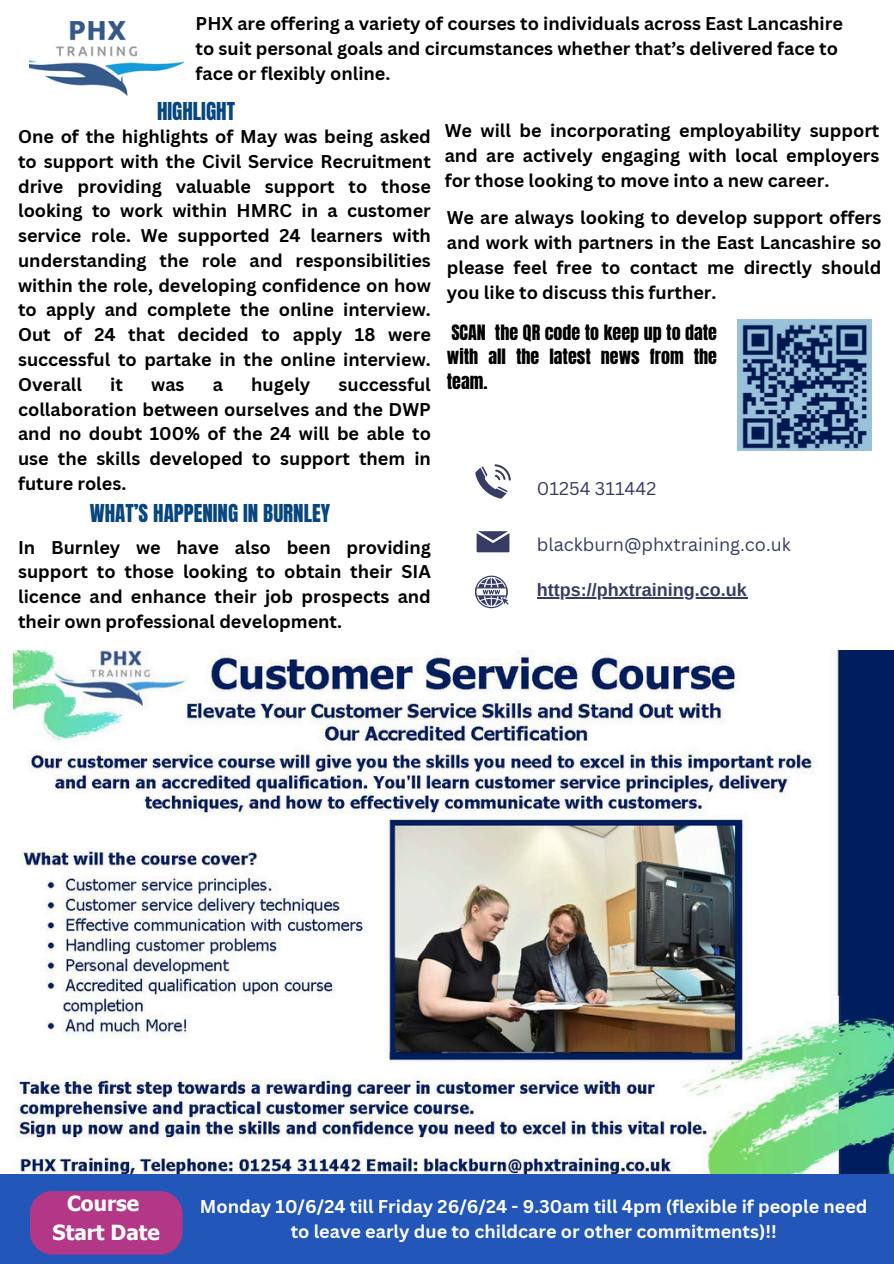
<style>
.page{position:relative;width:894px;height:1264px;background:#fff}
.page>*{position:absolute;margin:0;border:0;box-sizing:border-box;transform-origin:0 0}
.t1{font:21px "Anton";color:#07467e}
.t2{font:700 20.85px/28.2px "Tahoma";color:#fff;text-align:center}
.t3{font:700 18px/24.8px "Canva Sans";color:#000;text-align:justify}
.t4{font:700 18px/24.8px "Canva Sans";color:#fefefe;text-align:center}
.t5{font:18px/24.8px "Anton";color:#000;text-align:justify}
.t6{font:18px "Canva Sans";color:#373c64}
.t7{font:700 18px "Arimo";color:#373c64}
</style>
<div class="page">
<img style="left:14px;top:650px;width:879px;height:523px">
<div style="left:0;top:1174px;width:893px;height:89px;background:#2256b8"></div>
<div style="left:30px;top:1191px;width:152px;height:63px;background:#b33787"></div>
<img style="left:30px;top:21px;width:153px;height:75px">
<img style="left:737px;top:319px;width:134px;height:132px">
<svg style="left:475px;top:575px;width:33px;height:33px"></svg>
<svg style="left:475px;top:464px;width:35px;height:34px"></svg>
<svg style="left:476px;top:531px;width:33px;height:21px"></svg>
<hr style="left:537px;top:597px;width:210px;height:1px;background:#373c64">
<h3 class="t3" style="left:195px;top:11px;width:648px;text-align:left">PHX are offering a variety of courses to individuals across East Lancashire to suit personal goals and circumstances whether that’s delivered face to face or flexibly online.</h3>
<p class="t1" style="left:157px;top:96px;width:79px">HIGHLIGHT</p>
<p class="t3" style="left:18px;top:124px;width:414px">One of the highlights of May was being asked to support with the Civil Service Recruitment drive providing valuable support to those looking to work within HMRC in a customer service role. We supported 24 learners with understanding the role and responsibilities within the role, developing confidence on how to apply and complete the online interview.<br>Out of 24 that decided to apply 18 were successful to partake in the online interview.<br>Overall</p>
<p class="t3" style="left:18px;top:371px;width:414px;text-indent:320px">successful collaboration between ourselves and the DWP and no doubt 100% of the 24 will be able to use the skills developed to support them in future roles.</p>
<p class="t3" style="left:110px;top:371px;width:14px">it</p>
<p class="t3" style="left:151px;top:371px;width:35px">was</p>
<p class="t3" style="left:213px;top:371px;width:12px">a</p>
<p class="t3" style="left:251px;top:371px;width:61px">hugely</p>
<p class="t1" style="left:90px;top:498px;width:242px">WHAT’S HAPPENING IN BURNLEY</p>
<p class="t3" style="left:18px;top:534px;width:414px">In Burnley we have also been providing support to those looking to obtain their SIA licence and enhance their job prospects and their own professional development.</p>
<h1 class="t3" style="left:444px;top:118px;width:436px">We will be incorporating employability support and are actively engaging with local employers for those looking to move into a new career.</h1>
<h3 class="t3" style="left:446px;top:205px;width:436px">We are always looking to develop support offers and work with partners in the East Lancashire so please feel free to contact me directly should you like to discuss this further.</h3>
<p class="t5" style="left:446px;top:320px;width:272px">SCAN the QR code to keep up to date with all the latest news from the team.</p>
<h3 class="t6" style="left:537px;top:475px;width:121px">01254 311442</h3>
<p class="t6" style="left:537px;top:531px;width:255px">blackburn@phxtraining.co.uk</p>
<p class="t7" style="left:537px;top:580px;width:211px">https://phxtraining.co.uk</p>
<h3 class="t2" style="left:53px;top:1188px;width:109px">Course<br>Start Date</h3>
<h3 class="t4" style="left:200px;top:1193px;width:669px">Monday 10/6/24 till Friday 26/6/24 - 9.30am till 4pm (flexible if people need to leave early due to childcare or other commitments)!!</h3>
</div>
